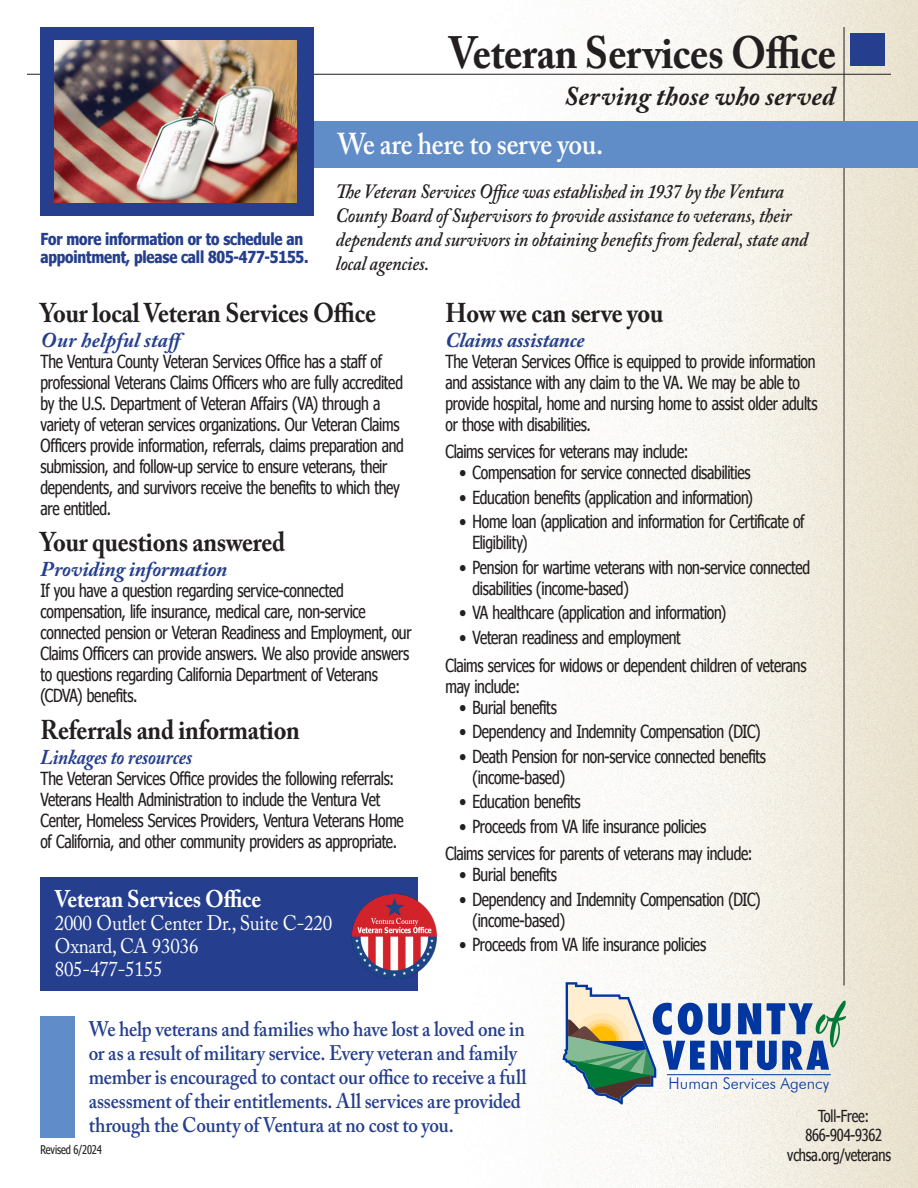
<style>
.page{position:relative;width:918px;height:1188px;background:#fff}
.page>*{position:absolute;margin:0;border:0;box-sizing:border-box;transform-origin:0 0}
.t1{font:700 45px "Adobe Caslon Pro";letter-spacing:-.01em;color:#231f20;scale:.9 1}
.t2{font:600 30px "Adobe Caslon Pro";letter-spacing:-.01em;color:#fff;scale:.9 1}
.t3{font:700 27px "Adobe Caslon Pro";letter-spacing:-.01em;color:#231f20;scale:.9 1}
.t4{font:italic 700 27px "Adobe Caslon Pro";color:#231f20}
.t5{font:700 24px "Adobe Caslon Pro";letter-spacing:-.01em;color:#fff;scale:.9 1}
.Paragraph_Style_1{font:600 21px/24px "Adobe Caslon Pro";letter-spacing:-.01em;color:#253f8e;scale:.9 1}
.t6{font:21px "Adobe Caslon Pro";letter-spacing:-.01em;color:#fff;scale:.9 1}
.t7{font:italic 700 21px "Adobe Caslon Pro";letter-spacing:-.01em;color:#253f8e}
.t8{font:italic 700 21px "Adobe Caslon Pro";letter-spacing:-.01em;color:#253f8e;scale:.9 1}
.t9{font:italic 700 21px "Adobe Caslon Pro";letter-spacing:.01em;color:#253f8e}
.Paragraph_Style_1-2{font:italic 600 20.25px/24px "Adobe Caslon Pro";letter-spacing:-.01em;color:#231f20;scale:.9 1}
.Paragraph_Style_1-3{font:18px/21px "Nina";letter-spacing:-.015em;color:#231f20;scale:.9 1}
.t10{font:700 16.5px/18px "Nina";letter-spacing:-.01em;color:#253f8e;scale:.95 1}
.t11{font:16.5px "Nina";letter-spacing:-.01em;color:#231f20;scale:.9 1}
.t12{font:300 16.05px "Futura BT";color:#0036a0}
.t13{font:12px "Nina";letter-spacing:-.01em;color:#231f20;scale:.9 1}
</style>
<div class="page">
<img style="left:369px;top:0;width:549px;height:1188px">
<hr style="left:27px;top:74px;width:864px;height:1px;background:#231f20">
<div style="left:851px;top:33px;width:34px;height:33px;background:#253f8e"></div>
<hr style="left:844px;top:27px;width:1px;height:959px;background:#231f20">
<div style="left:310px;top:122px;width:608px;height:46px;background:#608cc8"></div>
<div style="left:40px;top:1016px;width:35px;height:122px;background:#608cc8"></div>
<div style="left:40px;top:27px;width:274px;height:189px;background:#253f8e"></div>
<img style="left:55px;top:40px;width:242px;height:163px">
<div style="left:40px;top:877px;width:378px;height:114px;background:#253f8e"></div>
<svg style="left:562px;top:982px;width:284px;height:123px"></svg>
<hr style="left:667px;top:1074px;width:164px;height:1px;background:#0036a0">
<img style="left:351px;top:894px;width:90px;height:84px">
<p class="t1" style="left:449px;top:26px;width:432px">Veteran Services Office</p>
<p class="t4" style="left:564px;top:80px;width:272px">Serving those who served</p>
<p class="t10" style="left:40px;top:230px;width:284px">For more information or to schedule an appointment, please call 805-477-5155.</p>
<p class="t2" style="left:337px;top:126px;width:297px">We are here to serve you.</p>
<p class="Paragraph_Style_1-2" style="left:336px;top:179px;width:526px">The Veteran Services Office was established in 1937 by the Ventura County Board of Supervisors to provide assistance to veterans, their dependents and survivors in obtaining benefits from federal, state and local agencies.</p>
<p class="t3" style="left:40px;top:297px;width:374px">Your local Veteran Services Office</p>
<p class="t9" style="left:40px;top:327px;width:149px">Our helpful staff</p>
<p class="Paragraph_Style_1-3" style="left:40px;top:350px;width:405px">The Ventura County Veteran Services Office has a staff of professional Veterans Claims Officers who are fully accredited by the U.S. Department of Veteran Affairs (VA) through a variety of veteran services organizations. Our Veteran Claims Officers provide information, referrals, claims preparation and submission, and follow-up service to ensure veterans, their dependents, and survivors receive the benefits to which they are entitled.</p>
<p class="t3" style="left:40px;top:526px;width:273px">Your questions answered</p>
<p class="t7" style="left:40px;top:557px;width:188px">Providing information</p>
<p class="Paragraph_Style_1-3" style="left:40px;top:579px;width:414px">If you have a question regarding service-connected compensation, life insurance, medical care, non-service connected pension or Veteran Readiness and Employment, our Claims Officers can provide answers. We also provide answers to questions regarding California Department of Veterans (CDVA) benefits.</p>
<p class="t3" style="left:40px;top:714px;width:290px">Referrals and information</p>
<p class="t8" style="left:40px;top:744px;width:170px">Linkages to resources</p>
<p class="Paragraph_Style_1-3" style="left:40px;top:767px;width:405px">The Veteran Services Office provides the following referrals:<br>Veterans Health Administration to include the Ventura Vet Center, Homeless Services Providers, Ventura Veterans Home of California, and other community providers as appropriate.</p>
<p class="t5" style="left:55px;top:884px;width:231px">Veteran Services Office</p>
<p class="t6" style="left:55px;top:910px;width:310px">2000 Outlet Center Dr., Suite C-220</p>
<p class="t6" style="left:55px;top:934px;width:161px">Oxnard, CA 93036</p>
<p class="t6" style="left:55px;top:957px;width:121px">805-477-5155</p>
<p class="t3" style="left:446px;top:297px;width:244px">How we can serve you</p>
<p class="t7" style="left:446px;top:327px;width:141px">Claims assistance</p>
<p class="Paragraph_Style_1-3" style="left:446px;top:350px;width:415px">The Veteran Services Office is equipped to provide information and assistance with any claim to the VA. We may be able to provide hospital, home and nursing home to assist older adults or those with disabilities.</p>
<p class="Paragraph_Style_1-3" style="left:446px;top:441px;width:272px">Claims services for veterans may include:</p>
<p class="Paragraph_Style_1-3" style="left:459px;top:462px;width:326px">• Compensation for service connected disabilities</p>
<p class="Paragraph_Style_1-3" style="left:459px;top:486px;width:328px">• Education benefits (application and information)</p>
<p class="Paragraph_Style_1-3" style="left:472px;top:511px;width:370px;text-indent:-14px">• Home loan (application and information for Certificate of<br>Eligibility)</p>
<p class="Paragraph_Style_1-3" style="left:472px;top:556px;width:377px;text-indent:-14px">• Pension for wartime veterans with non-service connected disabilities (income-based)</p>
<p class="Paragraph_Style_1-3" style="left:459px;top:602px;width:298px">• VA healthcare (application and information)</p>
<p class="Paragraph_Style_1-3" style="left:459px;top:626px;width:248px">• Veteran readiness and employment</p>
<p class="Paragraph_Style_1-3" style="left:446px;top:654px;width:403px">Claims services for widows or dependent children of veterans may include:</p>
<p class="Paragraph_Style_1-3" style="left:459px;top:696px;width:110px">• Burial benefits</p>
<p class="Paragraph_Style_1-3" style="left:459px;top:721px;width:337px">• Dependency and Indemnity Compensation (DIC)</p>
<p class="Paragraph_Style_1-3" style="left:472px;top:745px;width:328px;text-indent:-14px">• Death Pension for non-service connected benefits (income-based)</p>
<p class="Paragraph_Style_1-3" style="left:459px;top:791px;width:137px">• Education benefits</p>
<p class="Paragraph_Style_1-3" style="left:459px;top:815px;width:276px">• Proceeds from VA life insurance policies</p>
<p class="Paragraph_Style_1-3" style="left:446px;top:843px;width:343px">Claims services for parents of veterans may include:</p>
<p class="Paragraph_Style_1-3" style="left:459px;top:864px;width:110px">• Burial benefits</p>
<p class="Paragraph_Style_1-3" style="left:472px;top:888px;width:322px;text-indent:-14px">• Dependency and Indemnity Compensation (DIC) (income-based)</p>
<p class="Paragraph_Style_1-3" style="left:459px;top:934px;width:276px">• Proceeds from VA life insurance policies</p>
<p class="Paragraph_Style_1" style="left:89px;top:1017px;width:488px">We help veterans and families who have lost a loved one in or as a result of military service. Every veteran and family member is encouraged to contact our office to receive a full assessment of their entitlements. All services are provided through the County of Ventura at no cost to you.</p>
<p class="t13" style="left:40px;top:1142px;width:70px">Revised 6/2024</p>
<p class="t12" style="left:669px;top:1074px;width:162px">Human Services Agency</p>
<p class="t11" style="left:818px;top:1105px;width:58px">Toll-Free:</p>
<p class="t11" style="left:805px;top:1125px;width:87px">866-904-9362</p>
<p class="t11" style="left:787px;top:1144px;width:117px">vchsa.org/veterans</p>
</div>
